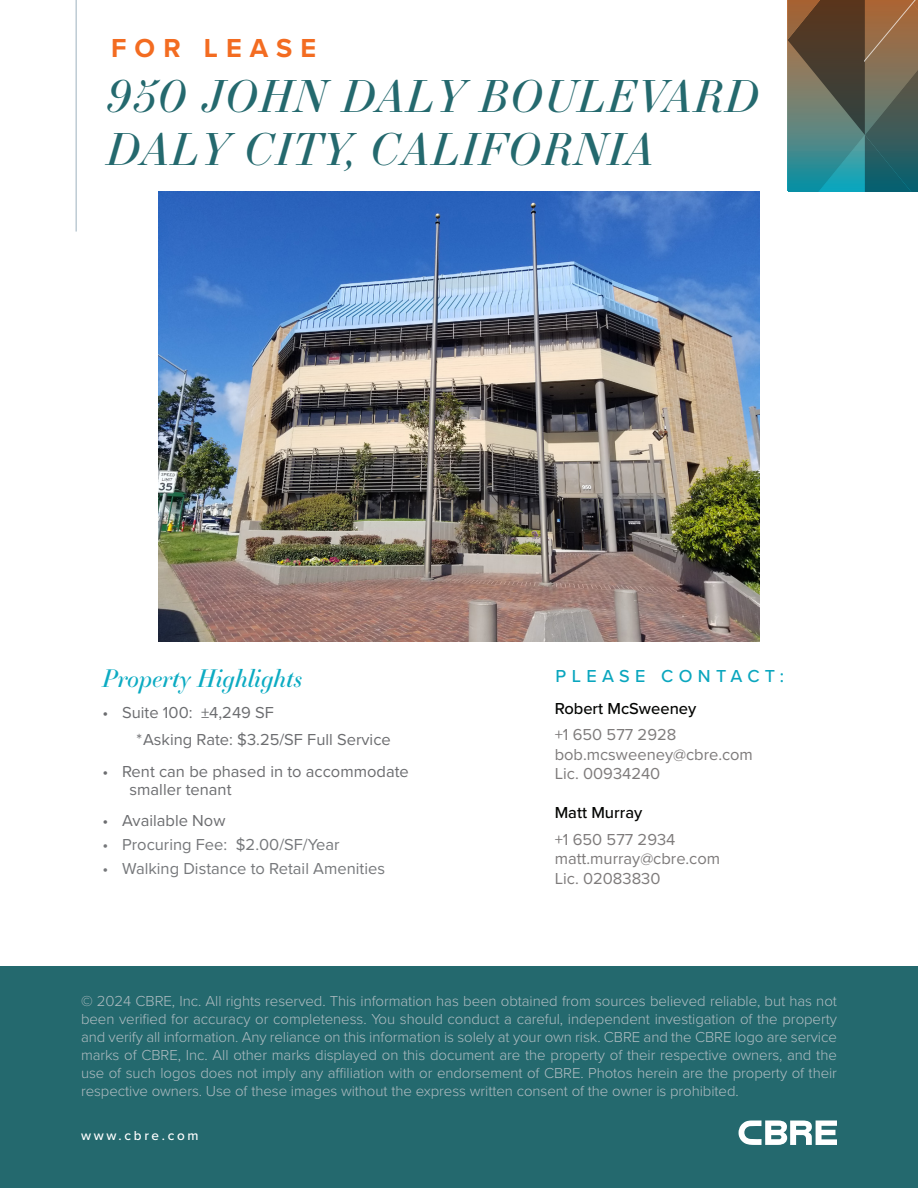
<style>
.page{position:relative;width:918px;height:1188px;background:#fff}
.page>*{position:absolute;margin:0;border:0;box-sizing:border-box;transform-origin:0 0}
.t1{font:italic 43.5px "Essonnes Display";letter-spacing:.04em;color:#24696e}
.t2{font:700 27px "Proxima Nova";letter-spacing:.3em;color:#f36c21}
.Subhead{font:italic 24px "Essonnes Display";color:#0cabc2}
.t3{font:500 18px "Proxima Nova";letter-spacing:.3em;color:#0aa6be}
.t4{font:16.5px/18px "Proxima Nova";color:#6c6d70}
.Broker_Contact_Info{font:16.5px "Proxima Nova";color:#7e7b7b}
.t5{font:16.5px "Proxima Nova";color:#76787b}
.Broker_Name{font:500 16.5px "Proxima Nova";color:#040503}
.t6{font:300 15px/18px "Proxima Nova";letter-spacing:-.005em;color:#afbcc1;text-align:justify}
.t7{font:500 13.5px "Proxima Nova";letter-spacing:.2em;color:#fff}
</style>
<div class="page">
<img style="left:159px;top:191px;width:601px;height:451px">
<div style="left:0;top:967px;width:918px;height:221px;background:#24696e"></div>
<svg style="left:739px;top:1121px;width:98px;height:24px"></svg>
<svg style="left:788px;top:0;width:130px;height:191px;background:#58675b"></svg>
<hr style="left:76px;top:0;width:1px;height:232px;background:#9db2be">
<p class="t2" style="left:111px;top:28px;width:207px">FOR LEASE</p>
<p class="t1" style="left:107px;top:65px;width:654px">950 JOHN DALY BOULEVARD</p>
<p class="t1" style="left:107px;top:117px;width:548px">DALY CITY, CALIFORNIA</p>
<p class="Subhead" style="left:103px;top:661px;width:201px">Property Highlights</p>
<p class="t3" style="left:556px;top:663px;width:230px">PLEASE CONTACT:</p>
<p class="t4" style="left:103px;top:703px;width:173px">• Suite 100: ±4,249 SF</p>
<p class="t4" style="left:136px;top:730px;width:256px">*Asking Rate: $3.25/SF Full Service</p>
<p class="t4" style="left:130px;top:762px;width:281px;text-indent:-27px">• Rent can be phased in to accommodate smaller tenant</p>
<p class="t4" style="left:103px;top:811px;width:124px">• Available Now</p>
<p class="t5" style="left:103px;top:832px;width:238px">• Procuring Fee: $2.00/SF/Year</p>
<p class="t5" style="left:103px;top:856px;width:284px">• Walking Distance to Retail Amenities</p>
<p class="Broker_Name" style="left:555px;top:696px;width:143px">Robert McSweeney</p>
<p class="Broker_Contact_Info" style="left:555px;top:723px;width:123px">+1 650 577 2928</p>
<p class="Broker_Contact_Info" style="left:555px;top:742px;width:200px">bob.mcsweeney@cbre.com</p>
<p class="Broker_Contact_Info" style="left:555px;top:762px;width:107px">Lic. 00934240</p>
<p class="Broker_Name" style="left:555px;top:801px;width:89px">Matt Murray</p>
<p class="Broker_Contact_Info" style="left:555px;top:827px;width:122px">+1 650 577 2934</p>
<p class="Broker_Contact_Info" style="left:555px;top:846px;width:167px">matt.murray@cbre.com</p>
<p class="Broker_Contact_Info" style="left:555px;top:866px;width:107px">Lic. 02083830</p>
<p class="t6" style="left:81px;top:991px;width:758px">© 2024 CBRE, Inc. All rights reserved. This information has been obtained from sources believed reliable, but has not been verified for accuracy or completeness. You should conduct a careful, independent investigation of the property and verify all information. Any reliance on this information is solely at your own risk. CBRE and the CBRE logo are service marks of CBRE, Inc. All other marks displayed on this document are the property of their respective owners, and the use of such logos does not imply any affiliation with or endorsement of CBRE. Photos herein are the property of their respective owners. Use of these images without the express written consent of the owner is prohibited.</p>
<p class="t7" style="left:81px;top:1125px;width:119px">www.cbre.com</p>
</div>
